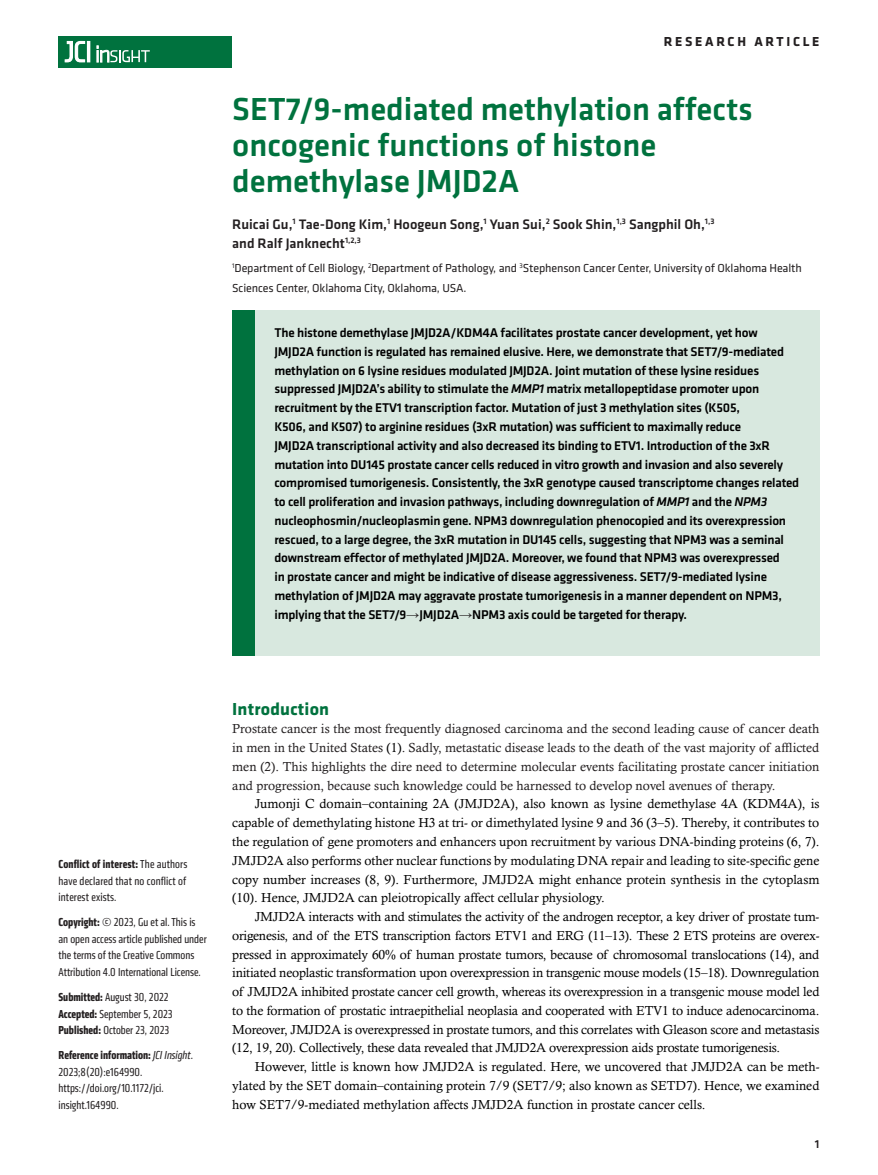
<style>
.page{position:relative;width:878px;height:1175px;background:#fff}
.page>*{position:absolute;margin:0;border:0;box-sizing:border-box;transform-origin:0 0}
.t1{font:500 33px/36px "Klavika Basic";color:#00723e}
.t2{font:700 18px "Klavika";letter-spacing:.01em;color:#00723e}
.t3{font:500 14.25px/19.5px "Klavika Basic";color:#231f20}
.t4{font:700 13.5px "Klavika Basic";letter-spacing:.2em;color:#231f20}
.t5{font:13.2px/18.8px "Calisto MT Std";color:#000;text-align:justify}
.t6{font:500 13.2px/18.8px "Klavika Basic";letter-spacing:-.015em;color:#000}
.t7{font:13.2px/18.8px "Calisto MT Std";color:#231f20;text-align:justify}
.t8{font:condensed 12px/16.5px "Klavika";color:#231f20}
.t9{font:12px/19.5px "Klavika";letter-spacing:-.01em;color:#231f20}
.t10{font:500 12px "Klavika Basic";color:#231f20}
.s1{font-style:italic}
.s2{font-family:"Times New Roman";font-weight:400;color:#231f20}
.s3{font-weight:700}
.s4{color:#000}
</style>
<div class="page">
<div style="left:59px;top:36px;width:173px;height:31px;background:#00723e"></div>
<hr style="left:87px;top:41px;width:3px;height:21px;background:#fff">
<svg style="left:64px;top:41px;width:21px;height:22px"></svg>
<svg style="left:97px;top:46px;width:53px;height:16px"></svg>
<div style="left:232px;top:310px;width:587px;height:346px;background:#d8e8df"></div>
<div style="left:232px;top:310px;width:22px;height:346px;background:#00723e"></div>
<p class="t4" style="left:663px;top:32px;width:157px">RESEARCH ARTICLE</p>
<h1 class="t1" style="left:232px;top:91px;width:522px">SET7/9-mediated methylation affects oncogenic functions of histone demethylase JMJD2A</h1>
<p class="t3" style="left:232px;top:214px;width:483px">Ruicai Gu,<sup>1</sup> Tae-Dong Kim,<sup>1</sup> Hoogeun Song,<sup>1</sup> Yuan Sui,<sup>2</sup> Sook Shin,<sup>1,3</sup> Sangphil Oh,<sup>1,3 </sup>and Ralf Janknecht<sup>1,2,3</sup></p>
<p class="t9" style="left:232px;top:258px;width:571px"><sup>1</sup>Department of Cell Biology, <sup>2</sup>Department of Pathology, and <sup>3</sup>Stephenson Cancer Center, University of Oklahoma Health<br>Sciences Center, Oklahoma City, Oklahoma, USA.</p>
<p class="t6" style="left:274px;top:323px;width:526px">The histone demethylase JMJD2A/KDM4A facilitates prostate cancer development, yet how JMJD2A function is regulated has remained elusive. Here, we demonstrate that SET7/9-mediated methylation on 6 lysine residues modulated JMJD2A. Joint mutation of these lysine residues suppressed JMJD2A’s ability to stimulate the <span class="s1">MMP1</span> matrix metallopeptidase promoter upon recruitment by the ETV1 transcription factor. Mutation of just 3 methylation sites (K505,<br>K506, and K507) to arginine residues (3xR mutation) was sufficient to maximally reduce<br>JMJD2A transcriptional activity and also decreased its binding to ETV1. Introduction of the 3xR mutation into DU145 prostate cancer cells reduced in vitro growth and invasion and also severely compromised tumorigenesis. Consistently, the 3xR genotype caused transcriptome changes related to cell proliferation and invasion pathways, including downregulation of <span class="s1">MMP1</span> and the <span class="s1">NPM3 </span>nucleophosmin/nucleoplasmin gene. NPM3 downregulation phenocopied and its overexpression rescued, to a large degree, the 3xR mutation in DU145 cells, suggesting that NPM3 was a seminal downstream effector of methylated JMJD2A. Moreover, we found that NPM3 was overexpressed<br>in prostate cancer and might be indicative of disease aggressiveness. SET7/9-mediated lysine methylation of JMJD2A may aggravate prostate tumorigenesis in a manner dependent on NPM3, implying that the SET7/9<span class="s2">→</span>JMJD2A<span class="s2">→</span>NPM3 axis could be targeted for therapy.</p>
<p class="t8" style="left:59px;top:856px;width:130px;text-align:justify"><span class="s3">Conflict of interest:</span> The authors have declared that no conflict of interest exists.</p>
<p class="t8" style="left:59px;top:914px;width:150px"><span class="s3">Copyright:</span> © 2023, Gu et al. This is an open access article published under the terms of the Creative Commons Attribution 4.0 International License.</p>
<p class="t8" style="left:59px;top:988px;width:116px"><span class="s3">Submitted:</span> August 30, 2022<br><span class="s3">Accepted:</span> September 5, 2023<br><span class="s3">Published:</span> October 23, 2023</p>
<p class="t8" style="left:59px;top:1046px;width:136px"><span class="s3">Reference information:</span> <span class="s1">JCI Insight</span>.<br>2023;8(20):e164990. https://doi.org/10.1172/jci. insight.164990.</p>
<h2 class="t2" style="left:232px;top:695px;width:98px">Introduction</h2>
<p class="t7" style="left:232px;top:719px;width:588px">Prostate cancer is the most frequently diagnosed carcinoma and the second leading cause of cancer death in men in the United States <span class="s4">(1)</span>. Sadly, metastatic disease leads to the death of the vast majority of afflicted men (2). This highlights the dire need to determine molecular events facilitating prostate cancer initiation and progression, because such knowledge could be harnessed to develop novel avenues of therapy.</p>
<p class="t5" style="left:232px;top:794px;width:588px;text-indent:22px">Jumonji C domain–containing 2A (JMJD2A), also known as lysine demethylase 4A (KDM4A), is capable of demethylating histone H3 at tri- or dimethylated lysine 9 and 36 (3–5). Thereby, it contributes to the regulation of gene promoters and enhancers upon recruitment by various DNA-binding proteins (6, 7).<br>JMJD2A also performs other nuclear functions by modulating DNA repair and leading to site-specific gene copy number increases (8, 9). Furthermore, JMJD2A might enhance protein synthesis in the cytoplasm (10). Hence, JMJD2A can pleiotropically affect cellular physiology.</p>
<p class="t5" style="left:232px;top:907px;width:588px;text-indent:22px">JMJD2A interacts with and stimulates the activity of the androgen receptor, a key driver of prostate tum&shy;origenesis, and of the ETS transcription factors ETV1 and ERG (11–13). These 2 ETS proteins are overex&shy;pressed in approximately 60% of human prostate tumors, because of chromosomal translocations (14), and initiated neoplastic transformation upon overexpression in transgenic mouse models (15–18). Downregulation of JMJD2A inhibited prostate cancer cell growth, whereas its overexpression in a transgenic mouse model led to the formation of prostatic intraepithelial neoplasia and cooperated with ETV1 to induce adenocarcinoma.<br>Moreover, JMJD2A is overexpressed in prostate tumors, and this correlates with Gleason score and metastasis (12, 19, 20). Collectively, these data revealed that JMJD2A overexpression aids prostate tumorigenesis.</p>
<p class="t5" style="left:232px;top:1057px;width:588px;text-indent:22px">However, little is known how JMJD2A is regulated. Here, we uncovered that JMJD2A can be meth&shy;ylated by the SET domain–containing protein 7/9 (SET7/9; also known as SETD7). Hence, we examined how SET7/9-mediated methylation affects JMJD2A function in prostate cancer cells.</p>
<p class="t10" style="left:814px;top:1135px;width:6px">1</p>
</div>
